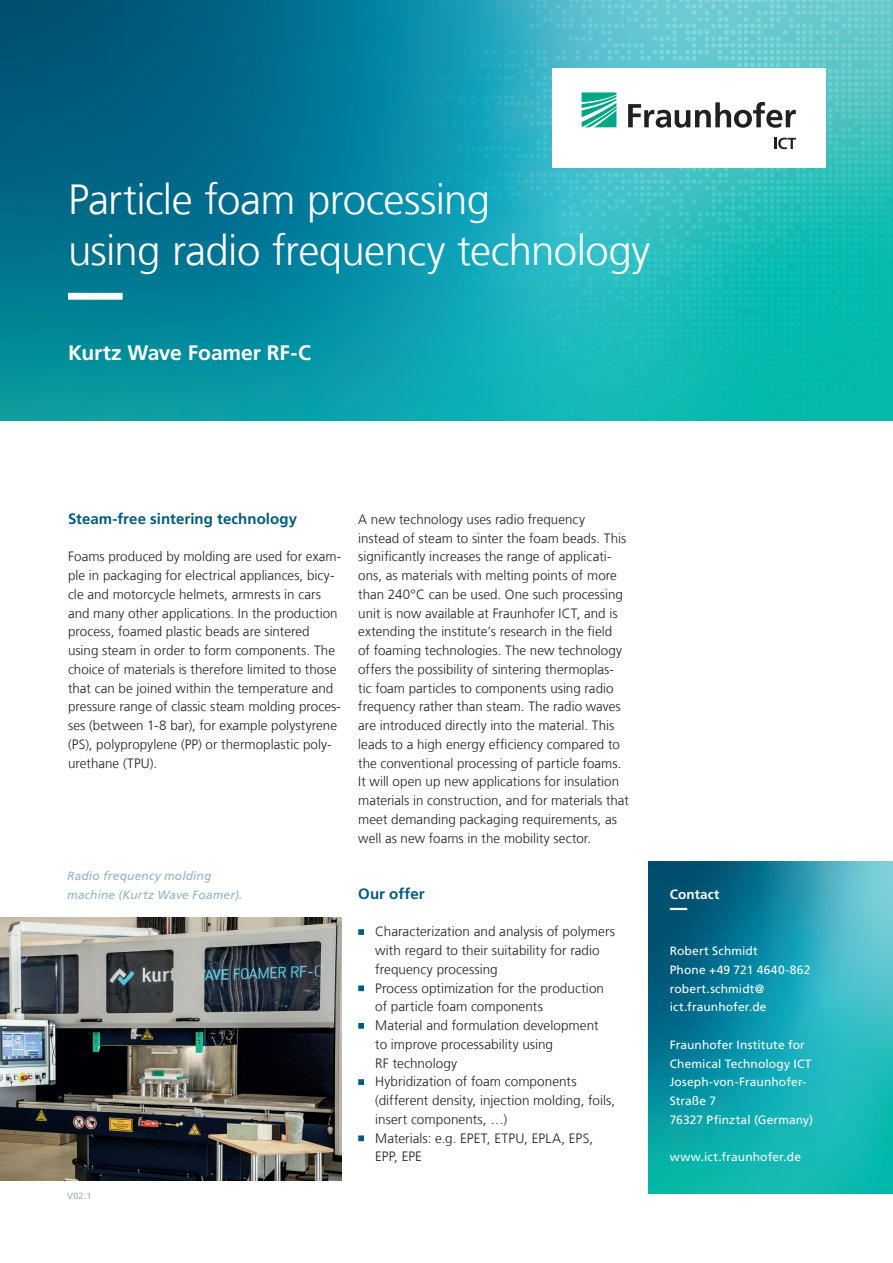
<style>
.page{position:relative;width:893px;height:1263px;background:#fff}
.page>*{position:absolute;margin:0;border:0;box-sizing:border-box;transform-origin:0 0}
.t1{font:300 42px/50.4px "Frutiger LT Com";letter-spacing:-.015em;color:#fff}
.t2{font:700 21px "Frutiger LT Com";letter-spacing:-.005em;color:#fff}
.t3{font:700 15px "Frutiger LT Com";letter-spacing:.005em;color:#005b7f}
.t4{font:300 13.5px/18.8px "Frutiger LT Com";letter-spacing:.005em;color:#231f20}
.t5{font:700 13.5px "Frutiger LT Com";letter-spacing:.01em;color:#fff}
.t6{font:12px/18.8px "Frutiger LT Com";letter-spacing:.01em;color:#fff}
.t7{font:italic 12px/18.8px "Frutiger LT Com";letter-spacing:.01em;color:#93b3c3}
.t8{font:9px "Frutiger LT Com";color:#93b3c3}
</style>
<div class="page">
<img style="left:0;top:918px;width:341px;height:262px">
<svg style="left:0;top:0;width:893px;height:421px;background:#1499a8"></svg>
<div style="left:552px;top:68px;width:273px;height:99px;background:#fff"></div>
<svg style="left:582px;top:92px;width:34px;height:35px"></svg>
<svg style="left:628px;top:102px;width:168px;height:26px"></svg>
<svg style="left:774px;top:138px;width:22px;height:11px"></svg>
<svg style="left:358px;top:929px;width:6px;height:6px"></svg>
<svg style="left:358px;top:985px;width:6px;height:6px"></svg>
<svg style="left:358px;top:1023px;width:6px;height:6px"></svg>
<svg style="left:358px;top:1079px;width:6px;height:6px"></svg>
<svg style="left:358px;top:1135px;width:6px;height:6px"></svg>
<svg style="left:648px;top:861px;width:245px;height:332px;background:#189caa"></svg>
<svg style="left:670px;top:908px;width:155px;height:2px"></svg>
<svg style="left:68px;top:293px;width:757px;height:7px;background:#1ea9b3"></svg>
<h1 class="t1" style="left:68px;top:175px;width:584px">Particle foam processing<br>using radio frequency technology</h1>
<h2 class="t2" style="left:68px;top:340px;width:245px">Kurtz Wave Foamer RF-C</h2>
<p class="t3" style="left:68px;top:510px;width:230px">Steam-free sintering technology</p>
<p class="t4" style="left:68px;top:547px;width:275px">Foams produced by molding are used for exam&shy;ple in packaging for electrical appliances, bicy&shy;cle and motorcycle helmets, armrests in cars and many other applications. In the production process, foamed plastic beads are sintered using steam in order to form components. The choice of materials is therefore limited to those that can be joined within the temperature and pressure range of classic steam molding proces&shy;ses (between 1-8 bar), for example polystyrene (PS), polypropylene (PP) or thermoplastic poly&shy;urethane (TPU).</p>
<p class="t7" style="left:67px;top:867px;width:177px">Radio frequency molding machine (Kurtz Wave Foamer).</p>
<p class="t8" style="left:67px;top:1190px;width:26px">V02.1</p>
<p class="t4" style="left:358px;top:510px;width:272px">A new technology uses radio frequency instead of steam to sinter the foam beads. This significantly increases the range of applicati&shy;ons, as materials with melting points of more than 240°C can be used. One such processing unit is now available at Fraunhofer ICT, and is extending the institute’s research in the field<br>of foaming technologies. The new technology offers the possibility of sintering thermoplas&shy;tic foam particles to components using radio frequency rather than steam. The radio waves are introduced directly into the material. This leads to a high energy efficiency compared to the conventional processing of particle foams.<br>It will open up new applications for insulation materials in construction, and for materials that meet demanding packaging requirements, as well as new foams in the mobility sector.</p>
<p class="t3" style="left:358px;top:885px;width:68px">Our offer</p>
<p class="t4" style="left:375px;top:922px;width:241px">Characterization and analysis of polymers with regard to their suitability for radio frequency processing<br>Process optimization for the production of particle foam components<br>Material and formulation development<br>to improve processability using<br>RF technology<br>Hybridization of foam components (different density, injection molding, foils, insert components, ...)<br>Materials: e.g. EPET, ETPU, EPLA, EPS,<br>EPP, EPE</p>
<p class="t5" style="left:670px;top:886px;width:51px">Contact</p>
<p class="t6" style="left:670px;top:942px;width:142px">Robert Schmidt<br>Phone +49 721 4640-862 robert.schmidt@ ict.fraunhofer.de</p>
<p class="t6" style="left:670px;top:1035px;width:145px">Fraunhofer Institute for<br>Chemical Technology ICT<br>Joseph-von-Fraunhofer-<br>Straße 7<br>76327 Pfinztal (Germany)</p>
<p class="t6" style="left:670px;top:1148px;width:133px">www.ict.fraunhofer.de</p>
</div>
